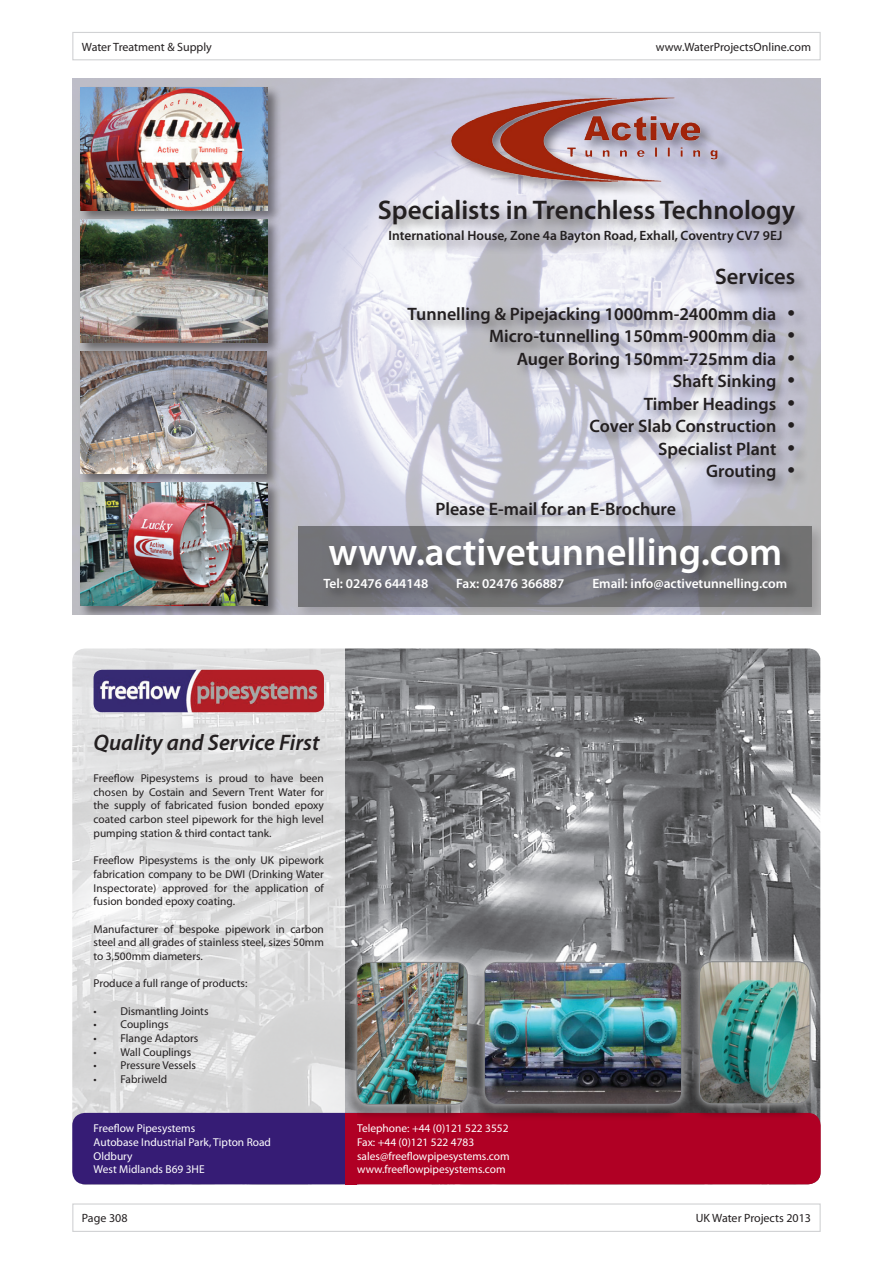
<style>
.page{position:relative;width:893px;height:1263px;background:#fff}
.page>*{position:absolute;margin:0;border:0;box-sizing:border-box;transform-origin:0 0}
.t1{font:600 39px "Myriad Pro";color:#fff}
.t2{font:600 27px "Myriad Pro";color:#231f20}
.t3{font:italic 600 22.5px "Myriad Pro";color:#231f20}
.t4{font:600 22.5px "Myriad Pro";color:#231f20}
.t5{font:600 18px/22.5px "Myriad Pro";color:#231f20;text-align:right}
.t6{font:600 13.5px "Myriad Pro";color:#fff}
.t7{font:600 13.5px "Myriad Pro";color:#231f20}
.t8{font:12px "Myriad Pro";color:#231f20}
.t9{font:11.4px/13.6px "Myriad Pro";color:#231f20;text-align:justify}
.t10{font:11.4px/13.6px "Myriad Pro";color:#fff}
.s1{font-weight:400;font-size:27px}
</style>
<div class="page">
<div style="left:72px;top:32px;width:749px;height:28px;border:1px solid #d1d2d4"></div>
<div style="left:72px;top:1203px;width:749px;height:29px;border:1px solid #d1d2d4"></div>
<img style="left:345px;top:648px;width:475px;height:536px">
<svg style="left:72px;top:648px;width:273px;height:536px;background:#dedede"></svg>
<div style="left:72px;top:1113px;width:298px;height:71px;background:#361c75;border-radius:13px"></div>
<div style="left:345px;top:1113px;width:476px;height:71px;background:#b00024;border-radius:13px"></div>
<div style="left:344px;top:961px;width:471px;height:160px;background:#231f20;opacity:.5"></div>
<div style="left:347px;top:952px;width:473px;height:162px;background:#fff;opacity:.75"></div>
<img style="left:357px;top:962px;width:110px;height:142px">
<div style="left:356px;top:962px;width:112px;height:143px;border:1px solid #808285;border-radius:13px"></div>
<img style="left:699px;top:962px;width:111px;height:142px">
<div style="left:699px;top:961px;width:111px;height:143px;border:1px solid #808285;border-radius:13px"></div>
<img style="left:484px;top:962px;width:198px;height:142px">
<div style="left:484px;top:962px;width:198px;height:143px;border:1px solid #808285;border-radius:13px"></div>
<img style="left:94px;top:670px;width:230px;height:42px">
<div style="left:345px;top:1113px;width:11px;height:71px;background:#b00024"></div>
<img style="left:72px;top:79px;width:749px;height:535px">
<div style="left:295px;top:523px;width:526px;height:91px;background:#231f20;opacity:.5"></div>
<svg style="left:298px;top:526px;width:514px;height:80px;background:#77777c"></svg>
<div style="left:322px;top:535px;width:478px;height:69px;background:#231f20;opacity:.5"></div>
<div style="left:405px;top:265px;width:404px;height:265px;background:#231f20;opacity:.5"></div>
<div style="left:376px;top:197px;width:433px;height:60px;background:#231f20;opacity:.5"></div>
<div style="left:78px;top:349px;width:203px;height:139px;background:#231f20;opacity:.5"></div>
<img style="left:81px;top:357px;width:186px;height:117px">
<div style="left:78px;top:217px;width:204px;height:140px;background:#231f20;opacity:.5"></div>
<img style="left:81px;top:225px;width:186px;height:117px">
<div style="left:78px;top:85px;width:204px;height:140px;background:#231f20;opacity:.5"></div>
<img style="left:81px;top:87px;width:187px;height:123px">
<div style="left:78px;top:480px;width:204px;height:134px;background:#231f20;opacity:.5"></div>
<img style="left:81px;top:483px;width:187px;height:123px">
<div style="left:448px;top:94px;width:285px;height:102px;background:#231f20;opacity:.5"></div>
<img style="left:451px;top:95px;width:269px;height:88px">
<p class="t8" style="left:82px;top:39px;width:131px">Water Treatment &amp; Supply</p>
<p class="t8" style="left:656px;top:39px;width:157px">www.WaterProjectsOnline.com</p>
<h2 class="t2" style="left:378px;top:193px;width:419px">Specialists in Trenchless Technology</h2>
<p class="t7" style="left:389px;top:227px;width:395px">International House, Zone 4a Bayton Road, Exhall, Coventry CV7 9EJ</p>
<h3 class="t4" style="left:715px;top:262px;width:82px">Services</h3>
<h3 class="t5" style="left:408px;top:302px;width:389px">Tunnelling &amp; Pipejacking 1000mm-2400mm dia <span class="s1">•<br></span>Micro-tunnelling 150mm-900mm dia <span class="s1">•<br></span>Auger Boring 150mm-725mm dia <span class="s1">•<br></span>Shaft Sinking <span class="s1">•<br></span>Timber Headings <span class="s1">•<br></span>Cover Slab Construction <span class="s1">•<br></span>Specialist Plant <span class="s1">•<br></span>Grouting <span class="s1">•</span></h3>
<h3 class="t5" style="left:435px;top:497px;width:242px">Please E-mail for an E-Brochure</h3>
<h1 class="t1" style="left:329px;top:527px;width:455px">www.activetunnelling.com</h1>
<p class="t6" style="left:323px;top:574px;width:106px">Tel: 02476 644148</p>
<p class="t6" style="left:456px;top:574px;width:110px">Fax: 02476 366887</p>
<p class="t6" style="left:592px;top:574px;width:196px">Email: info@activetunnelling.com</p>
<h3 class="t3" style="left:94px;top:728px;width:228px">Quality and Service First</h3>
<p class="t9" style="left:94px;top:771px;width:232px">Freeflow Pipesystems is proud to have been chosen by Costain and Severn Trent Water for the supply of fabricated fusion bonded epoxy coated carbon steel pipework for the high level pumping station &amp; third contact tank.</p>
<p class="t9" style="left:94px;top:853px;width:232px">Freeflow Pipesystems is the only UK pipework fabrication company to be DWI (Drinking Water Inspectorate) approved for the application of fusion bonded epoxy coating.</p>
<p class="t9" style="left:94px;top:922px;width:232px">Manufacturer of bespoke pipework in carbon steel and all grades of stainless steel, sizes 50mm to 3,500mm diameters.</p>
<p class="t9" style="left:94px;top:976px;width:155px">Produce a full range of products:</p>
<p class="t9" style="left:94px;top:1004px;width:117px">• Dismantling Joints</p>
<p class="t9" style="left:94px;top:1017px;width:77px">• Couplings</p>
<p class="t9" style="left:94px;top:1031px;width:106px">• Flange Adaptors</p>
<p class="t9" style="left:94px;top:1045px;width:99px">• Wall Couplings</p>
<p class="t9" style="left:94px;top:1058px;width:104px">• Pressure Vessels</p>
<p class="t9" style="left:94px;top:1072px;width:75px">• Fabriweld</p>
<p class="t10" style="left:94px;top:1121px;width:179px">Freeflow Pipesystems<br>Autobase Industrial Park, Tipton Road<br>Oldbury<br>West Midlands B69 3HE</p>
<p class="t10" style="left:357px;top:1121px;width:154px">Telephone: +44 (0)121 522 3552<br>Fax: +44 (0)121 522 4783 sales@freeflowpipesystems.com www.freeflowpipesystems.com</p>
<p class="t8" style="left:82px;top:1211px;width:47px">Page 308</p>
<p class="t8" style="left:696px;top:1211px;width:117px">UK Water Projects 2013</p>
</div>
